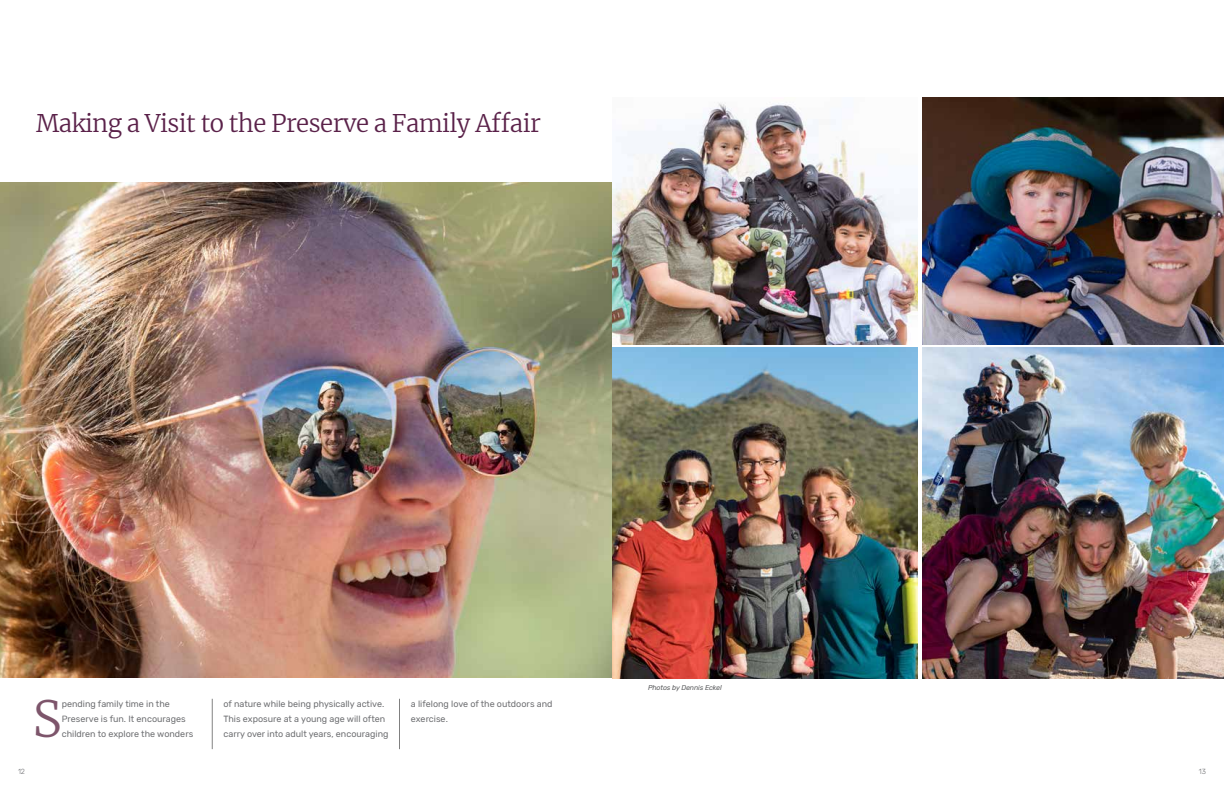
<style>
.page{position:relative;width:1224px;height:792px;background:#fff}
.page>*{position:absolute;margin:0;border:0;box-sizing:border-box;transform-origin:0 0}
.t1{font:300 49.4px "Merriweather";color:#7d556b}
.t2{font:300 24px "Merriweather";letter-spacing:-.02em;color:#5a2149}
.t3{font:9px/15px "Rubik";color:#6d6e71}
.t4{font:300 7.4px "Rubik";color:#6d6e71}
.t5{font:italic 7px "Rubik";letter-spacing:-.01em;color:#58595b}
</style>
<div class="page">
<img style="left:0;top:182px;width:612px;height:496px">
<img style="left:612px;top:103px;width:306px;height:241px">
<img style="left:922px;top:98px;width:302px;height:246px">
<img style="left:612px;top:348px;width:306px;height:330px">
<img style="left:922px;top:348px;width:302px;height:330px">
<hr style="left:212px;top:699px;width:1px;height:50px;background:#000">
<hr style="left:399px;top:699px;width:1px;height:50px;background:#000">
<h2 class="t2" style="left:36px;top:106px;width:506px">Making a Visit to the Preserve a Family Affair</h2>
<h1 class="t1" style="left:33px;top:685px;width:31px">S</h1>
<p class="t3" style="left:62px;top:697px;width:133px">pending family time in the<br>Preserve is fun. It encourages children to explore the wonders</p>
<p class="t3" style="left:224px;top:697px;width:167px">of nature while being physically active.<br>This exposure at a young age will often carry over into adult years, encouraging</p>
<p class="t3" style="left:411px;top:697px;width:143px">a lifelong love of the outdoors and exercise.</p>
<p class="t5" style="left:648px;top:684px;width:75px">Photos by Dennis Eckel</p>
<p class="t4" style="left:18px;top:767px;width:9px">12</p>
<p class="t4" style="left:1199px;top:767px;width:9px">13</p>
</div>
